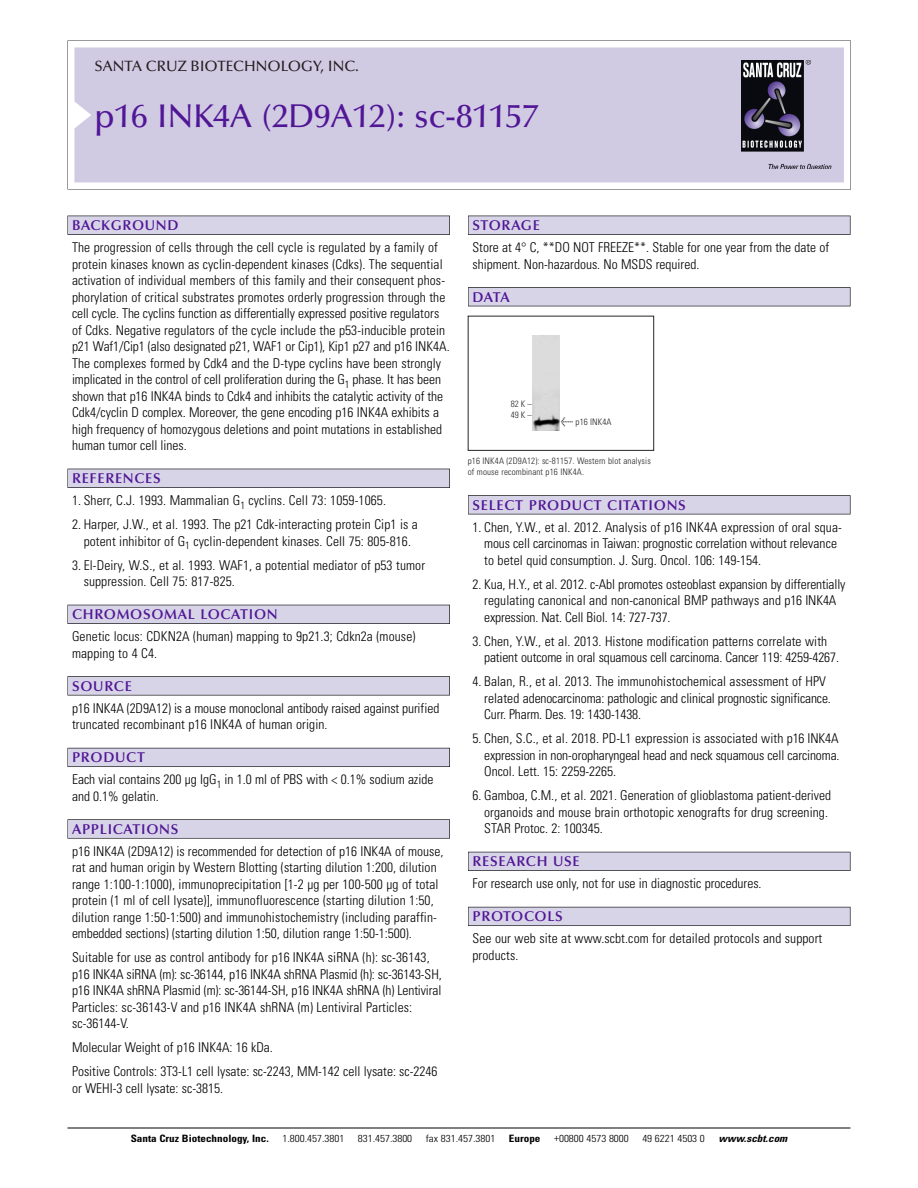
<style>
.page{position:relative;width:918px;height:1188px;background:#fff}
.page>*{position:absolute;margin:0;border:0;box-sizing:border-box;transform-origin:0 0}
.t1{font:500 33px "Optima";color:#511695}
.t2{font:500 15px "Optima";color:#231f20}
.t3{font:600 14.25px "Optima";letter-spacing:.05em;color:#511695}
.t4{font:300 condensed 13.5px/16.5px "Univers";color:#000}
.t5{font:300 condensed 10.2px "Univers";color:#000;scale:1.1 1}
.t6{font:700 condensed 10.2px "Univers";color:#000;scale:1.1 1}
.t7{font:italic 700 condensed 10.2px "Univers";color:#000;scale:1.1 1}
.t8{font:300 condensed 9px/10.5px "Univers";letter-spacing:.015em;color:#272526}
.s1{font-family:"Meta Plus";font-weight:400;font-stretch:normal;font-size:10.5px}
</style>
<div class="page">
<svg style="left:74px;top:41px;width:777px;height:148px"></svg>
<div style="left:74px;top:47px;width:770px;height:135px;background:#d1cae3"></div>
<img style="left:741px;top:60px;width:90px;height:108px">
<div style="left:68px;top:216px;width:382px;height:19px;background:#535256"></div>
<div style="left:68px;top:216px;width:381px;height:18px;background:#d7d4e8"></div>
<div style="left:68px;top:469px;width:382px;height:19px;background:#525156"></div>
<div style="left:68px;top:469px;width:381px;height:18px;background:#d7d4e8"></div>
<div style="left:68px;top:605px;width:382px;height:19px;background:#515057"></div>
<div style="left:68px;top:605px;width:381px;height:18px;background:#d7d4e8"></div>
<div style="left:68px;top:676px;width:382px;height:19px;background:#575659"></div>
<div style="left:68px;top:677px;width:381px;height:18px;background:#d7d4e8"></div>
<div style="left:68px;top:748px;width:382px;height:19px;background:#595860"></div>
<div style="left:68px;top:748px;width:381px;height:18px;background:#d7d4e8"></div>
<svg style="left:68px;top:819px;width:382px;height:20px"></svg>
<div style="left:68px;top:820px;width:381px;height:18px;background:#d7d4e8"></div>
<div style="left:468px;top:216px;width:382px;height:19px;background:#535256"></div>
<div style="left:468px;top:216px;width:382px;height:18px;background:#d7d4e8"></div>
<div style="left:468px;top:287px;width:382px;height:19px;background:#515155"></div>
<div style="left:468px;top:288px;width:382px;height:18px;background:#d7d4e8"></div>
<div style="left:468px;top:495px;width:382px;height:19px;background:#545357"></div>
<div style="left:468px;top:496px;width:382px;height:18px;background:#d7d4e8"></div>
<div style="left:468px;top:852px;width:382px;height:19px;background:#535259"></div>
<div style="left:468px;top:852px;width:382px;height:18px;background:#d7d4e8"></div>
<div style="left:468px;top:907px;width:382px;height:19px;background:#595860"></div>
<div style="left:468px;top:907px;width:382px;height:18px;background:#d7d4e8"></div>
<hr style="left:68px;top:1128px;width:782px;height:1px;background:#000">
<div style="left:468px;top:316px;width:186px;height:135px;border:1px solid #272526"></div>
<img style="left:533px;top:335px;width:27px;height:95px">
<p class="t2" style="left:94px;top:60px;width:266px">SANTA CRUZ BIOTECHNOLOGY, INC.</p>
<p class="t1" style="left:94px;top:102px;width:446px">p16 INK4A (2D9A12): sc-81157</p>
<p class="t3" style="left:72px;top:219px;width:108px">BACKGROUND</p>
<p class="t4" style="left:72px;top:240px;width:379px">The progression of cells through the cell cycle is regulated by a family of protein kinases known as cyclin-dependent kinases (Cdks). The sequential activation of individual members of this family and their consequent phos&shy;phorylation of critical substrates promotes orderly progression through the cell cycle. The cyclins function as differentially expressed positive regulators of Cdks. Negative regulators of the cycle include the p53-inducible protein p21 Waf1/Cip1 (also designated p21, WAF1 or Cip1), Kip1 p27 and p16 INK4A.<br>The complexes formed by Cdk4 and the D-type cyclins have been strongly implicated in the control of cell proliferation during the G<sub>1</sub> phase. It has been shown that p16 INK4A binds to Cdk4 and inhibits the catalytic activity of the Cdk4/cyclin D complex. Moreover, the gene encoding p16 INK4A exhibits a high frequency of homozygous deletions and point mutations in established human tumor cell lines.</p>
<p class="t3" style="left:72px;top:472px;width:90px">REFERENCES</p>
<p class="t4" style="left:72px;top:493px;width:316px">1. Sherr, C.J. 1993. Mammalian G<sub>1</sub> cyclins. Cell 73: 1059-1065.</p>
<p class="t4" style="left:72px;top:517px;width:347px;text-align:center">2. Harper, J.W., et al. 1993. The p21 Cdk-interacting protein Cip1 is a potent inhibitor of G<sub>1</sub> cyclin-dependent kinases. Cell 75: 805-816.</p>
<p class="t4" style="left:84px;top:558px;width:343px;text-indent:-12px">3. El-Deiry, W.S., et al. 1993. WAF1, a potential mediator of p53 tumor suppression. Cell 75: 817-825.</p>
<p class="t3" style="left:72px;top:608px;width:207px">CHROMOSOMAL LOCATION</p>
<p class="t4" style="left:72px;top:630px;width:345px">Genetic locus: CDKN2A (human) mapping to 9p21.3; Cdkn2a (mouse) mapping to 4 C4.</p>
<p class="t3" style="left:72px;top:680px;width:61px">SOURCE</p>
<p class="t4" style="left:72px;top:701px;width:369px">p16 INK4A (2D9A12) is a mouse monoclonal antibody raised against purified truncated recombinant p16 INK4A of human origin.</p>
<p class="t3" style="left:72px;top:751px;width:74px">PRODUCT</p>
<p class="t4" style="left:72px;top:773px;width:363px">Each vial contains 200 µg IgG<sub>1</sub> in 1.0 ml of PBS with &lt; 0.1% sodium azide and 0.1% gelatin.</p>
<p class="t3" style="left:72px;top:823px;width:108px">APPLICATIONS</p>
<p class="t4" style="left:72px;top:844px;width:373px">p16 INK4A (2D9A12) is recommended for detection of p16 INK4A of mouse, rat and human origin by Western Blotting (starting dilution 1:200, dilution range 1:100-1:1000), immunoprecipitation [1-2 µg per 100-500 µg of total protein (1 ml of cell lysate)], immunofluorescence (starting dilution 1:50, dilution range 1:50-1:500) and immunohistochemistry (including paraffin&shy;embedded sections) (starting dilution 1:50, dilution range 1:50-1:500).</p>
<p class="t4" style="left:72px;top:951px;width:371px">Suitable for use as control antibody for p16 INK4A siRNA (h): sc-36143, p16 INK4A siRNA (m): sc-36144, p16 INK4A shRNA Plasmid (h): sc-36143-SH, p16 INK4A shRNA Plasmid (m): sc-36144-SH, p16 INK4A shRNA (h) Lentiviral Particles: sc-36143-V and p16 INK4A shRNA (m) Lentiviral Particles: sc-36144-V.</p>
<p class="t4" style="left:72px;top:1041px;width:202px">Molecular Weight of p16 INK4A: 16 kDa.</p>
<p class="t4" style="left:72px;top:1065px;width:367px">Positive Controls: 3T3-L1 cell lysate: sc-2243, MM-142 cell lysate: sc-2246 or WEHI-3 cell lysate: sc-3815.</p>
<p class="t3" style="left:473px;top:219px;width:69px">STORAGE</p>
<p class="t4" style="left:473px;top:240px;width:358px">Store at 4° C, **DO NOT FREEZE**. Stable for one year from the date of shipment. Non-hazardous. No MSDS required.</p>
<p class="t3" style="left:473px;top:291px;width:39px">DATA</p>
<p class="t8" style="left:511px;top:399px;width:22px;line-height:11.7px">82 K –<br>49 K –</p>
<p class="t8" style="left:561px;top:418px;width:52px"><span class="s1">&lt;</span> p16 INK4A</p>
<p class="t8" style="left:468px;top:457px;width:185px">p16 INK4A (2D9A12): sc-81157. Western blot analysis of mouse recombinant p16 INK4A.</p>
<p class="t3" style="left:473px;top:499px;width:215px">SELECT PRODUCT CITATIONS</p>
<p class="t4" style="left:484px;top:520px;width:359px;text-indent:-12px">1. Chen, Y.W., et al. 2012. Analysis of p16 INK4A expression of oral squa&shy;mous cell carcinomas in Taiwan: prognostic correlation without relevance to betel quid consumption. J. Surg. Oncol. 106: 149-154.</p>
<p class="t4" style="left:484px;top:577px;width:363px;text-indent:-12px">2. Kua, H.Y., et al. 2012. c-Abl promotes osteoblast expansion by differentially regulating canonical and non-canonical BMP pathways and p16 INK4A expression. Nat. Cell Biol. 14: 727-737.</p>
<p class="t4" style="left:484px;top:634px;width:356px;text-indent:-12px">3. Chen, Y.W., et al. 2013. Histone modification patterns correlate with patient outcome in oral squamous cell carcinoma. Cancer 119: 4259-4267.</p>
<p class="t4" style="left:484px;top:675px;width:348px;text-indent:-12px">4. Balan, R., et al. 2013. The immunohistochemical assessment of HPV related adenocarcinoma: pathologic and clinical prognostic significance.<br>Curr. Pharm. Des. 19: 1430-1438.</p>
<p class="t4" style="left:484px;top:732px;width:357px;text-align:justify;text-indent:-12px">5. Chen, S.C., et al. 2018. PD-L1 expression is associated with p16 INK4A expression in non-oropharyngeal head and neck squamous cell carcinoma.<br>Oncol. Lett. 15: 2259-2265.</p>
<p class="t4" style="left:484px;top:789px;width:348px;text-indent:-12px">6. Gamboa, C.M., et al. 2021. Generation of glioblastoma patient-derived organoids and mouse brain orthotopic xenografts for drug screening.<br>STAR Protoc. 2: 100345.</p>
<p class="t3" style="left:473px;top:855px;width:109px">RESEARCH USE</p>
<p class="t4" style="left:473px;top:877px;width:291px">For research use only, not for use in diagnostic procedures.</p>
<p class="t3" style="left:473px;top:910px;width:92px">PROTOCOLS</p>
<p class="t4" style="left:473px;top:932px;width:351px">See our web site at www.scbt.com for detailed protocols and support products.</p>
<p class="t6" style="left:131px;top:1135px;width:127px">Santa Cruz Biotechnology, Inc.</p>
<p class="t5" style="left:282px;top:1135px;width:58px">1.800.457.3801</p>
<p class="t5" style="left:358px;top:1135px;width:51px">831.457.3800</p>
<p class="t5" style="left:426px;top:1135px;width:65px">fax 831.457.3801</p>
<p class="t6" style="left:509px;top:1135px;width:30px">Europe</p>
<p class="t5" style="left:554px;top:1135px;width:69px">+00800 4573 8000</p>
<p class="t5" style="left:642px;top:1135px;width:58px">49 6221 4503 0</p>
<p class="t7" style="left:719px;top:1135px;width:66px">www.scbt.com</p>
</div>
